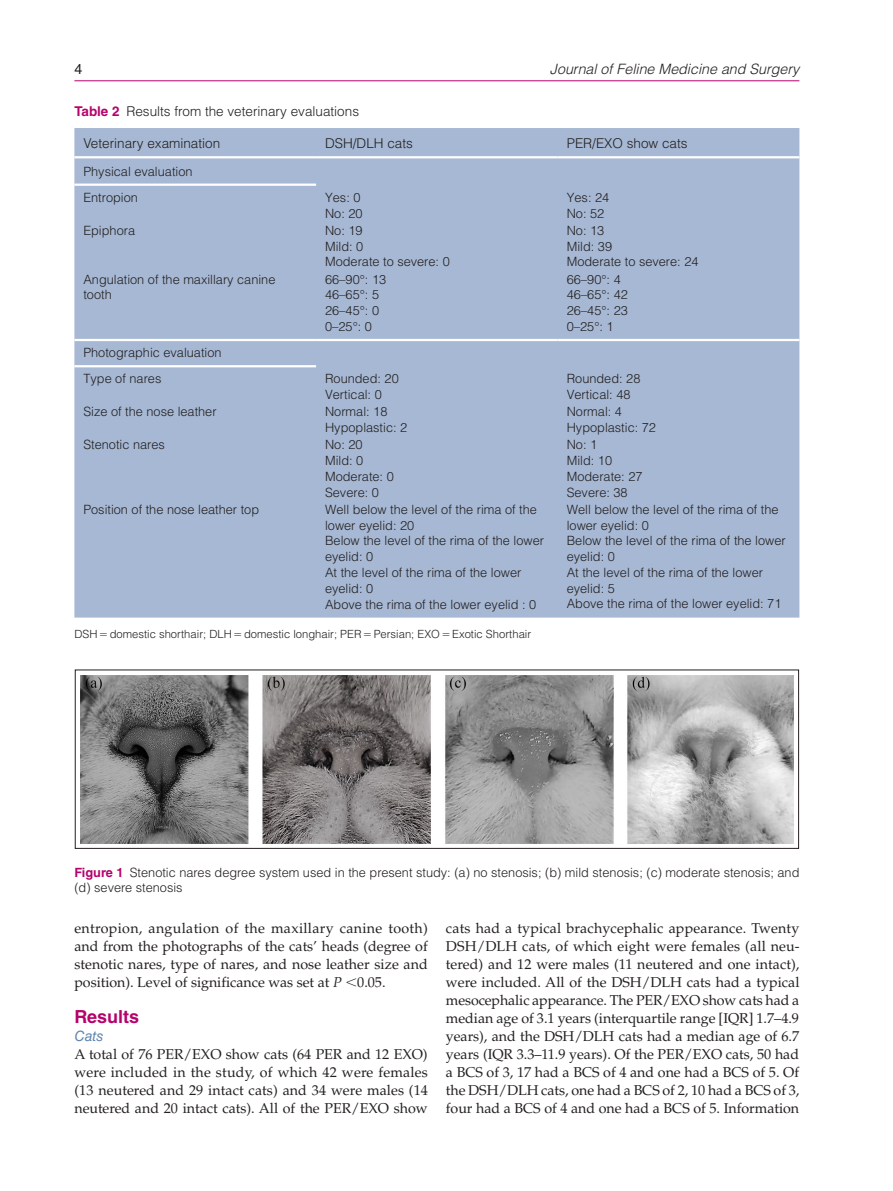
<style>
.page{position:relative;width:893px;height:1191px;background:#fff}
.page>*{position:absolute;margin:0;border:0;box-sizing:border-box;transform-origin:0 0}
.t1{font:700 18px "Helvetica LT Std";color:#b6036c}
.t2{font:14.25px/18px "Palatino LT Std";letter-spacing:-.005em;color:#231f20;text-align:justify}
.t3{font:italic 300 14.25px "Helvetica LT Std";color:#231f20}
.t4{font:italic 14.25px "Helvetica LT Std";color:#5e85ae}
.t5{font:14.25px "Helvetica LT Std";color:#231f20}
.t6{font:300 13.5px "Helvetica LT Std";color:#231f20}
.t7{font:300 12.75px/15.8px "Helvetica LT Std";color:#231f20}
.t8{font:300 11.25px "Helvetica LT Std";color:#231f20}
.s1{font-weight:700;color:#b6036c}
.s2{font-style:italic}
</style>
<div class="page">
<hr style="left:74px;top:80px;width:725px;height:1px;background:#b6036c">
<div style="left:74px;top:128px;width:725px;height:489px;background:#a6b8d3"></div>
<hr style="left:74px;top:156px;width:242px;height:2px;background:#fff">
<hr style="left:316px;top:156px;width:242px;height:2px;background:#fff">
<hr style="left:558px;top:156px;width:241px;height:2px;background:#fff">
<hr style="left:74px;top:365px;width:242px;height:2px;background:#fff">
<hr style="left:74px;top:339px;width:242px;height:2px;background:#fff">
<hr style="left:316px;top:339px;width:242px;height:2px;background:#fff">
<hr style="left:558px;top:339px;width:241px;height:2px;background:#fff">
<hr style="left:74px;top:183px;width:242px;height:3px;background:#fff">
<img style="left:80px;top:675px;width:713px;height:168px">
<p class="t5" style="left:74px;top:61px;width:9px">4</p>
<p class="t3" style="left:550px;top:60px;width:251px">Journal of Feline Medicine and Surgery</p>
<p class="t6" style="left:74px;top:103px;width:286px"><span class="s1">Table 2</span> Results from the veterinary evaluations</p>
<p class="t6" style="left:83px;top:135px;width:138px">Veterinary examination</p>
<p class="t6" style="left:325px;top:135px;width:89px">DSH/DLH cats</p>
<p class="t6" style="left:567px;top:135px;width:122px">PER/EXO show cats</p>
<p class="t7" style="left:83px;top:158px;width:111px;line-height:26.2px">Physical evaluation<br>Entropion</p>
<p class="t7" style="left:325px;top:189px;width:39px">Yes: 0<br>No: 20</p>
<p class="t7" style="left:567px;top:189px;width:44px">Yes: 24<br>No: 52</p>
<p class="t7" style="left:83px;top:222px;width:53px">Epiphora</p>
<p class="t7" style="left:325px;top:222px;width:126px">No: 19<br>Mild: 0<br>Moderate to severe: 0</p>
<p class="t7" style="left:567px;top:222px;width:133px">No: 13<br>Mild: 39<br>Moderate to severe: 24</p>
<p class="t7" style="left:83px;top:271px;width:194px">Angulation of the maxillary canine tooth</p>
<p class="t7" style="left:325px;top:271px;width:63px">66–90°: 13<br>46–65°: 5<br>26–45°: 0<br>0–25°: 0</p>
<p class="t7" style="left:567px;top:271px;width:63px">66–90°: 4<br>46–65°: 42<br>26–45°: 23<br>0–25°: 1</p>
<p class="t7" style="left:83px;top:339px;width:140px;line-height:26.2px">Photographic evaluation<br>Type of nares</p>
<p class="t7" style="left:325px;top:371px;width:75px">Rounded: 20<br>Vertical: 0</p>
<p class="t7" style="left:567px;top:371px;width:75px">Rounded: 28<br>Vertical: 48</p>
<p class="t7" style="left:83px;top:404px;width:135px">Size of the nose leather</p>
<p class="t7" style="left:325px;top:404px;width:84px">Normal: 18<br>Hypoplastic: 2</p>
<p class="t7" style="left:567px;top:404px;width:91px">Normal: 4<br>Hypoplastic: 72</p>
<p class="t7" style="left:83px;top:437px;width:83px">Stenotic nares</p>
<p class="t7" style="left:325px;top:437px;width:70px">No: 20<br>Mild: 0<br>Moderate: 0<br>Severe: 0</p>
<p class="t7" style="left:567px;top:437px;width:77px">No: 1<br>Mild: 10<br>Moderate: 27<br>Severe: 38</p>
<p class="t7" style="left:83px;top:501px;width:177px">Position of the nose leather top</p>
<p class="t7" style="left:325px;top:501px;width:220px">Well below the level of the rima of the lower eyelid: 20<br>Below the level of the rima of the lower eyelid: 0<br>At the level of the rima of the lower eyelid: 0<br>Above the rima of the lower eyelid : 0</p>
<p class="t7" style="left:567px;top:501px;width:220px">Well below the level of the rima of the lower eyelid: 0<br>Below the level of the rima of the lower eyelid: 0<br>At the level of the rima of the lower eyelid: 5<br>Above the rima of the lower eyelid: 71</p>
<p class="t8" style="left:74px;top:627px;width:458px">DSH domestic shorthair; DLH domestic longhair; PER Persian; EXO Exotic Shorthair</p>
<p class="t7" style="left:74px;top:864px;width:727px"><span class="s1">Figure 1</span> Stenotic nares degree system used in the present study: (a) no stenosis; (b) mild stenosis; (c) moderate stenosis; and (d) severe stenosis</p>
<p class="t2" style="left:74px;top:919px;width:355px">entropion, angulation of the maxillary canine tooth) and from the photographs of the cats’ heads (degree of stenotic nares, type of nares, and nose leather size and position). Level of significance was set at <span class="s2">P</span> 0.05.</p>
<h1 class="t1" style="left:74px;top:1005px;width:66px">Results</h1>
<p class="t4" style="left:74px;top:1027px;width:31px">Cats</p>
<p class="t2" style="left:74px;top:1045px;width:355px">A total of 76 PER/EXO show cats (64 PER and 12 EXO) were included in the study, of which 42 were females (13 neutered and 29 intact cats) and 34 were males (14 neutered and 20 intact cats). All of the PER/EXO show</p>
<p class="t2" style="left:446px;top:919px;width:355px">cats had a typical brachycephalic appearance. Twenty DSH/DLH cats, of which eight were females (all neu&shy;tered) and 12 were males (11 neutered and one intact), were included. All of the DSH/DLH cats had a typical mesocephalic appearance. The PER/EXO show cats had a median age of 3.1 years (interquartile range [IQR] 1.7–4.9 years), and the DSH/DLH cats had a median age of 6.7 years (IQR 3.3–11.9 years). Of the PER/EXO cats, 50 had a BCS of 3, 17 had a BCS of 4 and one had a BCS of 5. Of the DSH/DLH cats, one had a BCS of 2, 10 had a BCS of 3, four had a BCS of 4 and one had a BCS of 5. Information</p>
</div>
